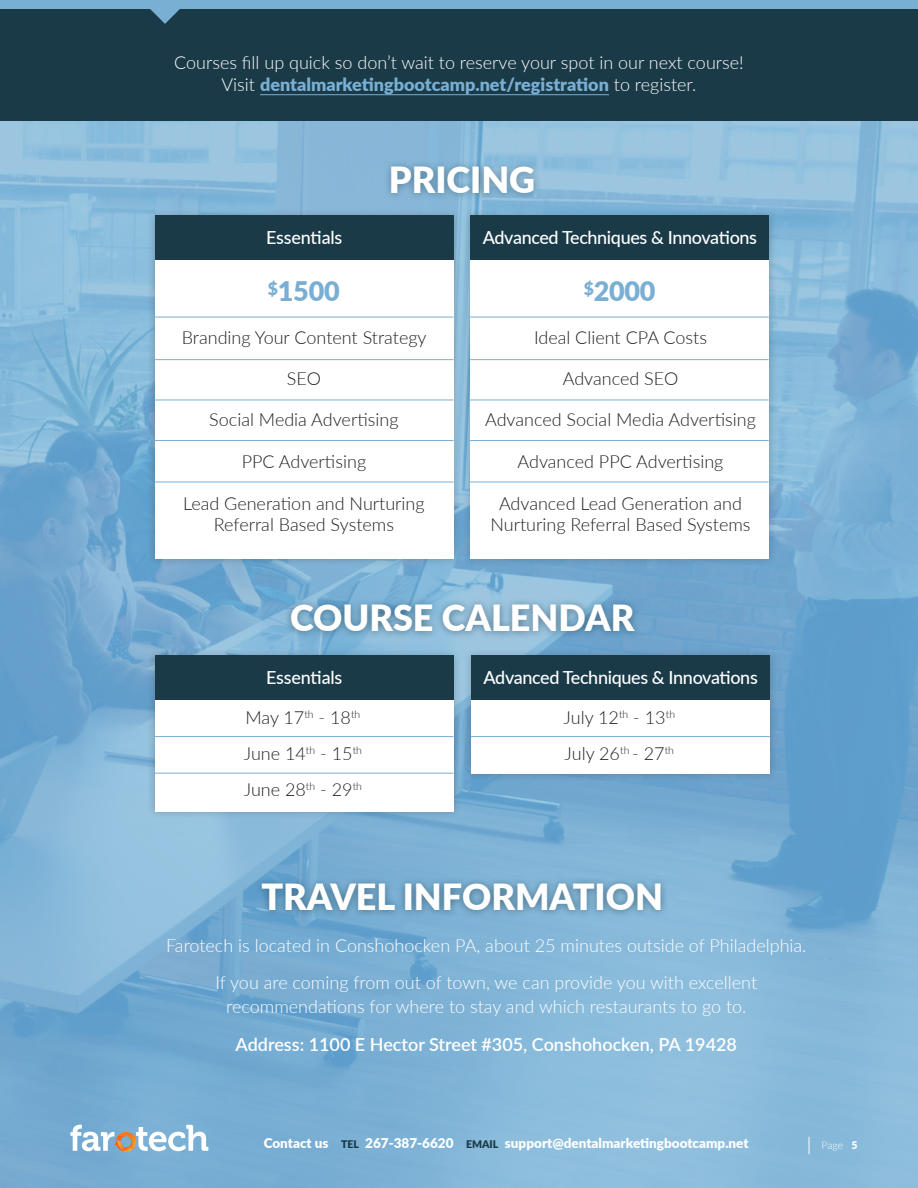
<style>
.page{position:relative;width:918px;height:1188px;background:#fff}
.page>*{position:absolute;margin:0;border:0;box-sizing:border-box;transform-origin:0 0}
.t1{font:900 36px "Lato";color:#fff}
.t2{font:900 27px "Lato";letter-spacing:-.01em;color:#7aafd4}
.t3{font:300 18px/21px "Lato";color:#231f20;text-align:center}
.t4{font:300 18px/24px "Lato";color:#fff;text-align:center}
.t5{font:500 18px "Lato";letter-spacing:-.02em;color:#fff}
.t6{font:600 18px "Lato";color:#fff}
.t7{font:900 13.5px "Lato";color:#fff}
.t8{font:300 10.5px "Lato";color:#fff}
.s1{font-weight:900;color:#7aafd4}
.s2{font-size:10.5px;color:#1a3a48}
.s3{font-weight:900}
</style>
<div class="page">
<img style="left:0;top:121px;width:918px;height:1067px">
<div style="left:0;top:0;width:918px;height:121px;background:#1a3a48"></div>
<div style="left:0;top:0;width:918px;height:9px;background:#7aafd4"></div>
<svg style="left:150px;top:9px;width:30px;height:15px"></svg>
<div style="left:383px;top:159px;width:159px;height:43px;background:#1a3a48;opacity:.45"></div>
<div style="left:283px;top:598px;width:359px;height:42px;background:#1a3a48;opacity:.55"></div>
<div style="left:254px;top:876px;width:415px;height:43px;background:#1a3a48;opacity:.55"></div>
<div style="left:146px;top:208px;width:316px;height:359px;background:#231f20;opacity:.25"></div>
<div style="left:155px;top:216px;width:298px;height:343px;background:#fff"></div>
<div style="left:146px;top:648px;width:316px;height:172px;background:#231f20;opacity:.25"></div>
<div style="left:155px;top:656px;width:298px;height:156px;background:#fff"></div>
<div style="left:463px;top:648px;width:315px;height:134px;background:#231f20;opacity:.25"></div>
<div style="left:471px;top:656px;width:299px;height:118px;background:#fff"></div>
<div style="left:462px;top:208px;width:316px;height:359px;background:#231f20;opacity:.25"></div>
<div style="left:470px;top:216px;width:299px;height:343px;background:#fff"></div>
<div style="left:470px;top:215px;width:299px;height:45px;background:#1a3a48"></div>
<div style="left:155px;top:215px;width:298px;height:45px;background:#1a3a48"></div>
<div style="left:155px;top:655px;width:298px;height:45px;background:#1a3a48"></div>
<div style="left:471px;top:655px;width:299px;height:45px;background:#1a3a48"></div>
<hr style="left:154px;top:359px;width:300px;height:1px;background:#7aafd4">
<hr style="left:154px;top:773px;width:300px;height:1px;background:#7aafd4">
<hr style="left:470px;top:359px;width:299px;height:1px;background:#7aafd4">
<hr style="left:154px;top:317px;width:300px;height:1px;background:#7aafd4">
<hr style="left:154px;top:736px;width:300px;height:1px;background:#7aafd4">
<hr style="left:471px;top:736px;width:299px;height:1px;background:#7aafd4">
<hr style="left:470px;top:317px;width:299px;height:1px;background:#7aafd4">
<hr style="left:154px;top:400px;width:300px;height:1px;background:#7aafd4">
<hr style="left:470px;top:400px;width:299px;height:1px;background:#7aafd4">
<hr style="left:154px;top:440px;width:300px;height:1px;background:#7aafd4">
<hr style="left:470px;top:440px;width:299px;height:1px;background:#7aafd4">
<hr style="left:154px;top:482px;width:300px;height:1px;background:#7aafd4">
<hr style="left:470px;top:482px;width:299px;height:1px;background:#7aafd4">
<svg style="left:70px;top:1125px;width:138px;height:27px"></svg>
<svg style="left:809px;top:1137px;width:1px;height:17px"></svg>
<hr style="left:260px;top:94px;width:349px;height:1px;background:#7aafd4">
<p class="t4" style="left:174px;top:51px;width:571px;line-height:21.6px">Courses fill up quick so don’t wait to reserve your spot in our next course!<br>Visit <span class="s1">dentalmarketingbootcamp.net/registration</span> to register.</p>
<p class="t1" style="left:389px;top:153px;width:148px">PRICING</p>
<p class="t5" style="left:266px;top:225px;width:78px">Essentials</p>
<p class="t5" style="left:483px;top:225px;width:276px">Advanced Techniques &amp; Innovations</p>
<p class="t2" style="left:268px;top:271px;width:73px"><sup>$</sup>1500</p>
<p class="t2" style="left:584px;top:271px;width:73px"><sup>$</sup>2000</p>
<p class="t3" style="left:182px;top:326px;width:246px">Branding Your Content Strategy</p>
<p class="t3" style="left:287px;top:368px;width:36px">SEO</p>
<p class="t3" style="left:209px;top:409px;width:191px">Social Media Advertising</p>
<p class="t3" style="left:242px;top:450px;width:126px">PPC Advertising</p>
<p class="t3" style="left:183px;top:493px;width:243px">Lead Generation and Nurturing<br>Referral Based Systems</p>
<p class="t3" style="left:534px;top:326px;width:174px">Ideal Client CPA Costs</p>
<p class="t3" style="left:563px;top:368px;width:117px">Advanced SEO</p>
<p class="t3" style="left:485px;top:409px;width:272px">Advanced Social Media Advertising</p>
<p class="t3" style="left:517px;top:450px;width:208px">Advanced PPC Advertising</p>
<p class="t3" style="left:490px;top:493px;width:262px">Advanced Lead Generation and<br>Nurturing Referral Based Systems</p>
<p class="t1" style="left:290px;top:591px;width:346px">COURSE CALENDAR</p>
<p class="t5" style="left:266px;top:665px;width:78px">Essentials</p>
<p class="t5" style="left:484px;top:665px;width:276px">Advanced Techniques &amp; Innovations</p>
<p class="t3" style="left:245px;top:707px;width:116px">May 17<sup>th</sup> - 18<sup>th</sup></p>
<p class="t3" style="left:244px;top:743px;width:120px">June 14<sup>th</sup> - 15<sup>th</sup></p>
<p class="t3" style="left:244px;top:779px;width:120px">June 28<sup>th</sup> - 29<sup>th</sup></p>
<p class="t3" style="left:564px;top:707px;width:113px">July 12<sup>th</sup> - 13<sup>th</sup></p>
<p class="t3" style="left:565px;top:743px;width:111px">July 26<sup>th</sup> - 27<sup>th</sup></p>
<p class="t1" style="left:261px;top:870px;width:403px">TRAVEL INFORMATION</p>
<p class="t4" style="left:166px;top:933px;width:642px">Farotech is located in Conshohocken PA, about 25 minutes outside of Philadelphia.</p>
<p class="t4" style="left:215px;top:970px;width:543px">If you are coming from out of town, we can provide you with excellent recommendations for where to stay and which restaurants to go to.</p>
<p class="t6" style="left:236px;top:1031px;width:503px">Address: 1100 E Hector Street #305, Conshohocken, PA 19428</p>
<p class="t7" style="left:264px;top:1133px;width:486px">Contact us <span class="s2">TEL</span> 267-387-6620 <span class="s2">EMAIL</span> support@dentalmarketingbootcamp.net</p>
<p class="t8" style="left:822px;top:1138px;width:37px">Page <span class="s3">5</span></p>
</div>
